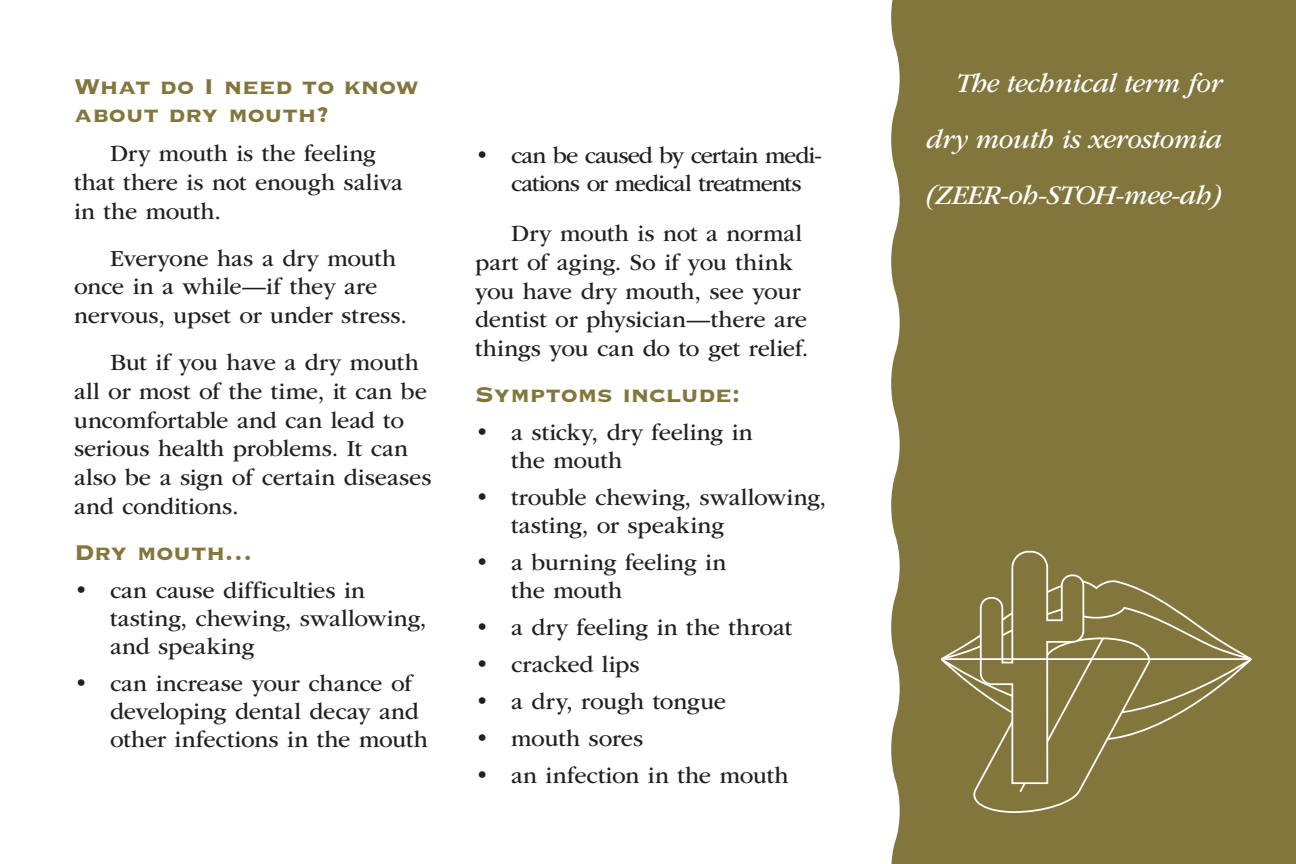
<style>
.page{position:relative;width:1296px;height:864px;background:#fff}
.page>*{position:absolute;margin:0;border:0;box-sizing:border-box;transform-origin:0 0}
.t1{font:italic 28px/56px "ITC Garamond Std";letter-spacing:-.02em;color:#fff;text-align:justify}
.t2{font:28px/28px "Copperplate Gothic Std 33 BC";letter-spacing:-.015em;color:#82763c}
.t3{font:24px/28.8px "ITC Garamond Std";letter-spacing:-.005em;color:#231f20}
.t4{font:24px/28px "ITC Garamond Std";letter-spacing:-.04em;color:#231f20}
</style>
<div class="page">
<div style="left:891px;top:0;width:405px;height:864px;background:#82763c"></div>
<svg style="left:940px;top:578px;width:313px;height:163px"></svg>
<svg style="left:969px;top:550px;width:182px;height:264px"></svg>
<hr style="left:941px;top:658px;width:310px;height:2px;background:#fff">
<h2 class="t2" style="left:74px;top:73px;width:347px">What do I need to know about dry mouth?</h2>
<p class="t3" style="left:74px;top:140px;width:331px;text-indent:36px">Dry mouth is the feeling that there is not enough saliva in the mouth.</p>
<p class="t3" style="left:74px;top:244px;width:334px;text-indent:36px">Everyone has a dry mouth once in a while—if they are nervous, upset or under stress.</p>
<p class="t3" style="left:74px;top:348px;width:359px;text-indent:36px">But if you have a dry mouth all or most of the time, it can be uncomfortable and can lead to serious health problems. It can also be a sign of certain diseases and conditions.</p>
<h2 class="t2" style="left:74px;top:539px;width:180px">Dry mouth…</h2>
<p class="t3" style="left:110px;top:577px;width:318px;line-height:28px;text-indent:-36px">• can cause difficulties in tasting, chewing, swallowing, and speaking</p>
<p class="t3" style="left:110px;top:670px;width:319px;line-height:28px;text-indent:-36px">• can increase your chance of developing dental decay and other infections in the mouth</p>
<p class="t4" style="left:511px;top:142px;width:312px;text-indent:-36px">• can be caused by certain medi&shy;cations or medical treatments</p>
<p class="t3" style="left:475px;top:219px;width:335px;text-indent:36px">Dry mouth is not a normal part of aging. So if you think you have dry mouth, see your dentist or physician—there are things you can do to get relief.</p>
<h2 class="t2" style="left:475px;top:381px;width:267px">Symptoms include:</h2>
<p class="t3" style="left:511px;top:419px;width:243px;line-height:28px;text-indent:-36px">• a sticky, dry feeling in the mouth</p>
<p class="t3" style="left:511px;top:484px;width:316px;line-height:28px;text-indent:-36px">• trouble chewing, swallowing, tasting, or speaking</p>
<p class="t3" style="left:511px;top:549px;width:217px;line-height:28px;text-indent:-36px">• a burning feeling in the mouth</p>
<p class="t3" style="left:475px;top:613px;width:318px">• a dry feeling in the throat</p>
<p class="t3" style="left:475px;top:650px;width:166px">• cracked lips</p>
<p class="t3" style="left:475px;top:687px;width:252px">• a dry, rough tongue</p>
<p class="t3" style="left:475px;top:724px;width:170px">• mouth sores</p>
<p class="t3" style="left:475px;top:761px;width:315px">• an infection in the mouth</p>
<p class="t1" style="left:925px;top:55px;width:299px;text-indent:31px">The technical term for dry mouth is xerostomia (ZEER-oh-STOH-mee-ah)</p>
</div>
